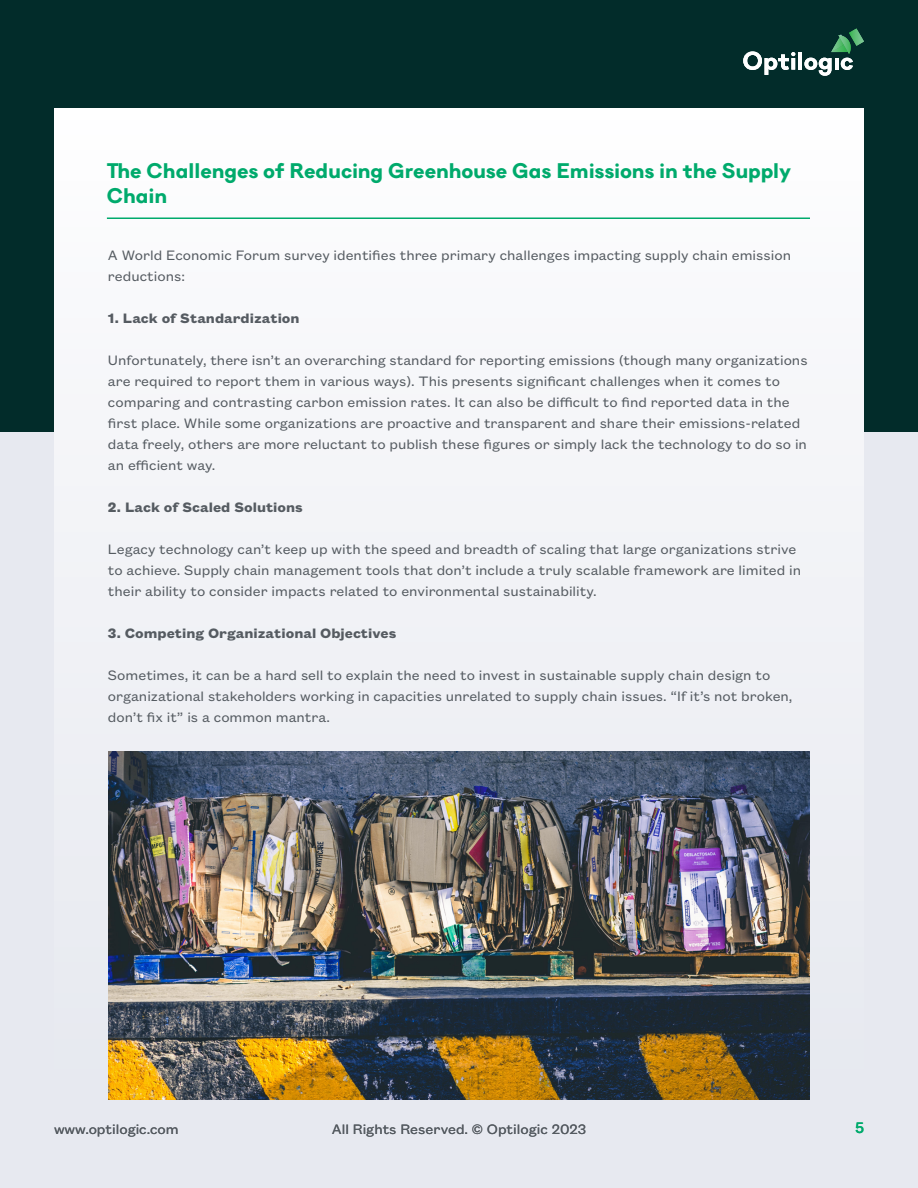
<style>
.page{position:relative;width:918px;height:1188px;background:#e7e9f0}
.page>*{position:absolute;margin:0;border:0;box-sizing:border-box;transform-origin:0 0}
.t1{font:700 21px/25.2px "Danzza";letter-spacing:-.005em;color:#00aa6c}
.t2{font:15px/21px "Founders Grotesk Text";color:#555b61}
.t3{font:700 15px "Founders Grotesk Text";color:#555b61}
.t4{font:500 15px "Danzza";color:#00aa6c}
</style>
<div class="page">
<div style="left:0;top:0;width:918px;height:432px;background:#022c2a"></div>
<div style="left:54px;top:108px;width:810px;height:972px;background:#f5f5f8"></div>
<svg style="left:743px;top:51px;width:52px;height:24px"></svg>
<hr style="left:798px;top:52px;width:4px;height:18px;background:#fff">
<svg style="left:804px;top:28px;width:60px;height:48px"></svg>
<hr style="left:107px;top:218px;width:703px;height:1px;background:#00aa6c">
<img style="left:108px;top:752px;width:702px;height:347px">
<h1 class="t1" style="left:107px;top:158px;width:686px">The Challenges of Reducing Greenhouse Gas Emissions in the Supply<br>Chain</h1>
<p class="t2" style="left:108px;top:243px;width:685px">A World Economic Forum survey identifies three primary challenges impacting supply chain emission reductions:</p>
<p class="t3" style="left:108px;top:307px;width:193px">1. Lack of Standardization</p>
<p class="t2" style="left:108px;top:348px;width:701px">Unfortunately, there isn’t an overarching standard for reporting emissions (though many organizations are required to report them in various ways). This presents significant challenges when it comes to comparing and contrasting carbon emission rates. It can also be difficult to find reported data in the first place. While some organizations are proactive and transparent and share their emissions-related data freely, others are more reluctant to publish these figures or simply lack the technology to do so in an efficient way.</p>
<p class="t3" style="left:108px;top:496px;width:196px">2. Lack of Scaled Solutions</p>
<p class="t2" style="left:108px;top:537px;width:695px">Legacy technology can’t keep up with the speed and breadth of scaling that large organizations strive to achieve. Supply chain management tools that don’t include a truly scalable framework are limited in their ability to consider impacts related to environmental sustainability.</p>
<p class="t3" style="left:108px;top:622px;width:290px">3. Competing Organizational Objectives</p>
<p class="t2" style="left:108px;top:663px;width:686px">Sometimes, it can be a hard sell to explain the need to invest in sustainable supply chain design to organizational stakeholders working in capacities unrelated to supply chain issues. “If it’s not broken, don’t fix it” is a common mantra.</p>
<p class="t2" style="left:54px;top:1118px;width:126px">www.optilogic.com</p>
<p class="t2" style="left:332px;top:1118px;width:256px">All Rights Reserved. © Optilogic 2023</p>
<p class="t4" style="left:855px;top:1119px;width:10px">5</p>
</div>
